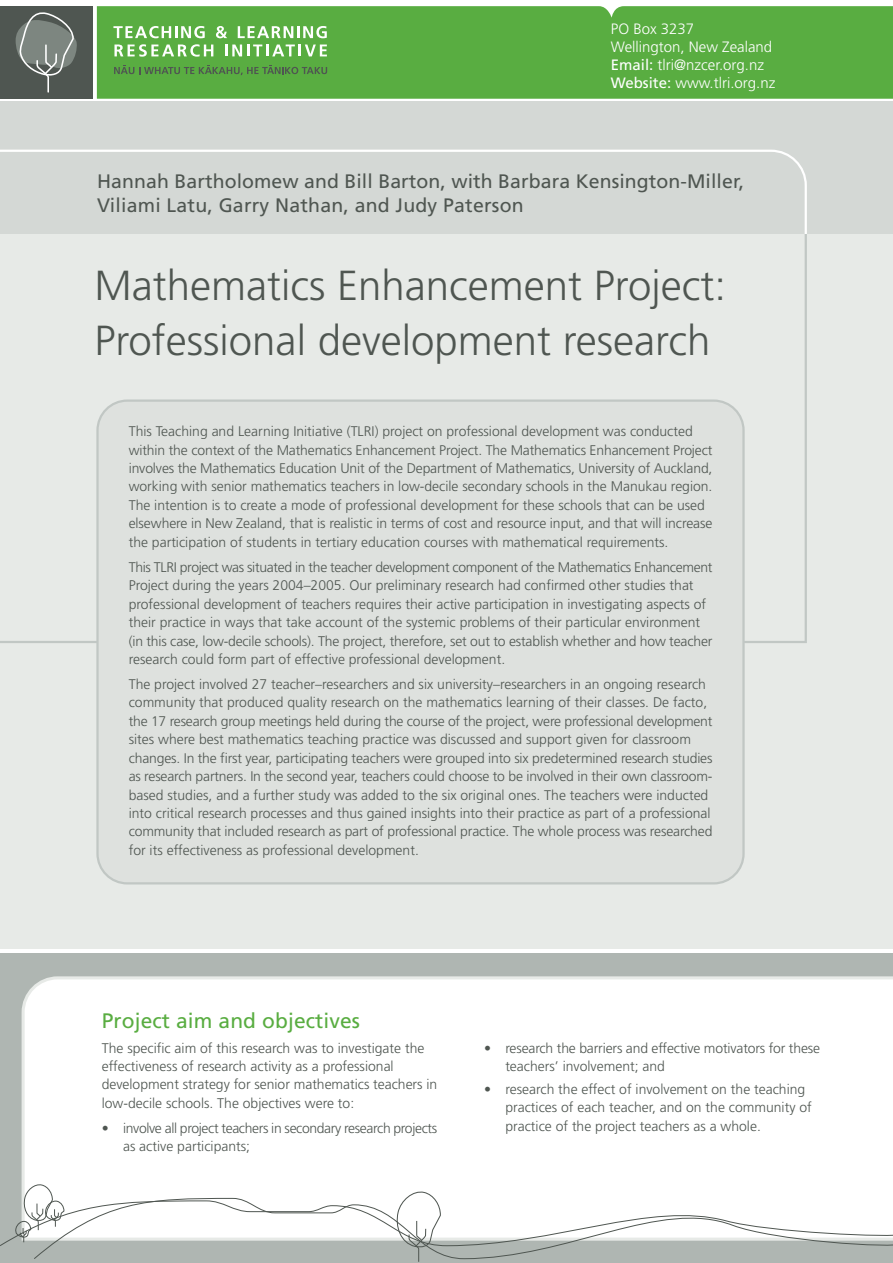
<style>
.page{position:relative;width:893px;height:1263px;background:#fff}
.page>*{position:absolute;margin:0;border:0;box-sizing:border-box;transform-origin:0 0}
.t1{font:300 42px/54.8px "Frutiger";color:#4f5651}
.t2{font:21px "Frutiger";letter-spacing:.005em;color:#59ad41}
.t3{font:19.5px/24px "Frutiger";letter-spacing:.005em;color:#4f5651}
.t4{font:300 15px/18px "Frutiger";color:#fff}
.t5{font:300 13.95px/18.5px "Frutiger";color:#4f5651}
.t6{font:300 13.95px/18.5px "Frutiger";letter-spacing:-.025em;color:#4f5651}
.s1{font-weight:400}
</style>
<div class="page">
<div style="left:0;top:234px;width:893px;height:715px;background:#e7eae7"></div>
<div style="left:0;top:6px;width:92px;height:93px;background:#4f5651"></div>
<svg style="left:16px;top:12px;width:61px;height:81px"></svg>
<div style="left:0;top:101px;width:893px;height:133px;background:#d4d8d5"></div>
<svg style="left:0;top:149px;width:807px;height:85px"></svg>
<div style="left:97px;top:6px;width:796px;height:93px;background:#59ad41"></div>
<svg style="left:114px;top:44px;width:99px;height:13px"></svg>
<svg style="left:225px;top:45px;width:102px;height:11px"></svg>
<svg style="left:113px;top:26px;width:92px;height:12px"></svg>
<svg style="left:216px;top:26px;width:11px;height:12px"></svg>
<svg style="left:238px;top:26px;width:89px;height:12px"></svg>
<svg style="left:114px;top:65px;width:213px;height:10px;background:#559345"></svg>
<div style="left:96px;top:399px;width:649px;height:486px;background:#dee1de;border:2px solid #c1c7c4;border-radius:30px"></div>
<div style="left:0;top:953px;width:893px;height:310px;background:#afb6b2"></div>
<div style="left:21px;top:976px;width:872px;height:207px;background:#fff"></div>
<svg style="left:0;top:1183px;width:893px;height:79px"></svg>
<p class="t4" style="left:611px;top:21px;width:166px">PO Box 3237<br>Wellington, New Zealand<br><span class="s1">Email:</span> tlri@nzcer.org.nz<br><span class="s1">Website:</span> www.tlri.org.nz</p>
<h3 class="t3" style="left:97px;top:170px;width:649px">Hannah Bartholomew and Bill Barton, with Barbara Kensington-Miller,<br>Viliami Latu, Garry Nathan, and Judy Paterson</h3>
<h1 class="t1" style="left:94px;top:260px;width:633px">Mathematics Enhancement Project:<br>Professional development research</h1>
<p class="t5" style="left:129px;top:423px;width:585px">This Teaching and Learning Initiative (TLRI) project on professional development was conducted within the context of the Mathematics Enhancement Project. The Mathematics Enhancement Project involves the Mathematics Education Unit of the Department of Mathematics, University of Auckland, working with senior mathematics teachers in low-decile secondary schools in the Manukau region.<br>The intention is to create a mode of professional development for these schools that can be used elsewhere in New Zealand, that is realistic in terms of cost and resource input, and that will increase the participation of students in tertiary education courses with mathematical requirements.</p>
<p class="t5" style="left:129px;top:558px;width:585px">This TLRI project was situated in the teacher development component of the Mathematics Enhancement Project during the years 2004–2005. Our preliminary research had confirmed other studies that professional development of teachers requires their active participation in investigating aspects of their practice in ways that take account of the systemic problems of their particular environment (in this case, low-decile schools). The project, therefore, set out to establish whether and how teacher research could form part of effective professional development.</p>
<p class="t5" style="left:129px;top:675px;width:585px">The project involved 27 teacher–researchers and six university–researchers in an ongoing research community that produced quality research on the mathematics learning of their classes. De facto, the 17 research group meetings held during the course of the project, were professional development sites where best mathematics teaching practice was discussed and support given for classroom changes. In the first year, participating teachers were grouped into six predetermined research studies as research partners. In the second year, teachers could choose to be involved in their own classroom&shy;based studies, and a further study was added to the six original ones. The teachers were inducted into critical research processes and thus gained insights into their practice as part of a professional community that included research as part of professional practice. The whole process was researched for its effectiveness as professional development.</p>
<h2 class="t2" style="left:102px;top:1011px;width:260px">Project aim and objectives</h2>
<p class="t5" style="left:102px;top:1039px;width:337px">The specific aim of this research was to investigate the effectiveness of research activity as a professional development strategy for senior mathematics teachers in low-decile schools. The objectives were to:</p>
<p class="t6" style="left:123px;top:1119px;width:316px;text-indent:-21px">• involve all project teachers in secondary research projects as active participants;</p>
<p class="t5" style="left:505px;top:1039px;width:316px;text-indent:-21px">• research the barriers and effective motivators for these teachers’ involvement; and</p>
<p class="t5" style="left:505px;top:1080px;width:308px;text-indent:-21px">• research the effect of involvement on the teaching practices of each teacher, and on the community of practice of the project teachers as a whole.</p>
</div>
